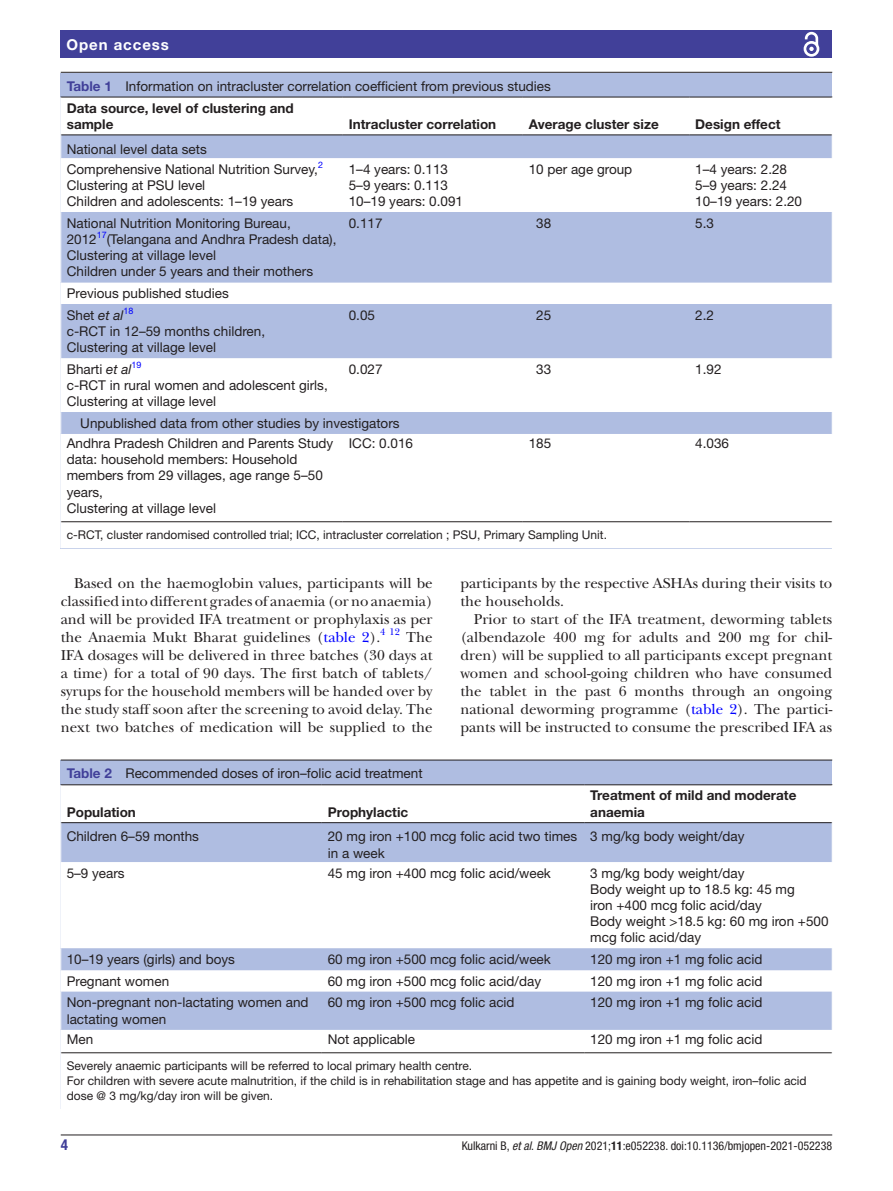
<style>
.page{position:relative;width:893px;height:1191px;background:#fff}
.page>*{position:absolute;margin:0;border:0;box-sizing:border-box;transform-origin:0 0}
.t1{font:15px/18px "New Baskerville";color:#231f20;text-align:justify}
.t2{font:700 15px "Helvetica Neue LT Std";letter-spacing:.065em;color:#fff}
.t3{font:700 condensed 15px "Helvetica Neue LT Std";color:#414099}
.t4{font:13.5px/16.2px "Helvetica Neue LT Std";color:#231f20}
.t5{font:700 13.5px/16.2px "Helvetica Neue LT Std";color:#231f20}
.t6{font:12px/15px "Helvetica Neue LT Std";color:#231f20}
.t7{font:condensed 12px "Helvetica Neue LT Std";color:#231f20}
.t8{font:9.9px "New Baskerville";color:#00f}
.t9{font:9px "Helvetica Neue LT Std";color:#00f}
.s1{font-weight:700;color:#414099}
.s2{font-weight:700}
.s3{font-style:italic}
.s4{color:#00f}
</style>
<div class="page">
<hr style="left:61px;top:1134px;width:771px;height:1px;background:#231f20">
<div style="left:61px;top:31px;width:771px;height:27px;background:#414099"></div>
<svg style="left:803px;top:31px;width:17px;height:26px"></svg>
<div style="left:61px;top:760px;width:771px;height:349px;background:#afbde1"></div>
<hr style="left:61px;top:759px;width:771px;height:1px;background:#231f20">
<div style="left:61px;top:785px;width:771px;height:324px;background:#fff"></div>
<svg style="left:61px;top:823px;width:771px;height:206px;fill:#fff"></svg>
<hr style="left:61px;top:784px;width:261px;height:1px;background:#231f20">
<hr style="left:61px;top:822px;width:261px;height:1px;background:#231f20">
<hr style="left:322px;top:784px;width:262px;height:1px;background:#231f20">
<hr style="left:322px;top:822px;width:262px;height:1px;background:#231f20">
<hr style="left:584px;top:784px;width:248px;height:1px;background:#231f20">
<hr style="left:584px;top:822px;width:248px;height:1px;background:#231f20">
<hr style="left:322px;top:1052px;width:262px;height:1px;background:#231f20">
<hr style="left:584px;top:1052px;width:248px;height:1px;background:#231f20">
<hr style="left:61px;top:1052px;width:261px;height:1px;background:#231f20">
<svg style="left:60px;top:948px;width:1px;height:43px"></svg>
<svg style="left:60px;top:1029px;width:1px;height:23px"></svg>
<hr style="left:67px;top:1069px;width:765px;height:2px;background:#fff">
<hr style="left:67px;top:1099px;width:765px;height:2px;background:#fff">
<div style="left:61px;top:73px;width:771px;height:475px;background:#afbde1"></div>
<hr style="left:61px;top:72px;width:771px;height:1px;background:#231f20">
<div style="left:61px;top:98px;width:771px;height:450px;background:#fff"></div>
<svg style="left:61px;top:135px;width:771px;height:299px"></svg>
<hr style="left:61px;top:97px;width:282px;height:1px;background:#231f20">
<hr style="left:61px;top:134px;width:282px;height:1px;background:#231f20">
<hr style="left:343px;top:97px;width:180px;height:1px;background:#231f20">
<hr style="left:343px;top:134px;width:180px;height:1px;background:#231f20">
<hr style="left:523px;top:97px;width:166px;height:1px;background:#231f20">
<hr style="left:523px;top:134px;width:166px;height:1px;background:#231f20">
<hr style="left:689px;top:97px;width:143px;height:1px;background:#231f20">
<hr style="left:689px;top:134px;width:143px;height:1px;background:#231f20">
<hr style="left:343px;top:521px;width:180px;height:1px;background:#231f20">
<hr style="left:523px;top:521px;width:166px;height:1px;background:#231f20">
<hr style="left:689px;top:521px;width:143px;height:1px;background:#231f20">
<hr style="left:61px;top:521px;width:282px;height:1px;background:#231f20">
<svg style="left:60px;top:135px;width:1px;height:23px"></svg>
<svg style="left:60px;top:282px;width:1px;height:22px"></svg>
<svg style="left:60px;top:412px;width:1px;height:22px"></svg>
<svg style="left:60px;top:522px;width:1px;height:26px"></svg>
<hr style="left:67px;top:538px;width:765px;height:2px;background:#fff">
<p class="t2" style="left:66px;top:35px;width:104px">Open access</p>
<p class="t4" style="left:67px;top:75px;width:486px;line-height:22px"><span class="s1">Table 1</span> Information on intracluster correlation coefficient from previous studies<br><span class="s2">Data source, level of clustering and</span></p>
<p class="t5" style="left:67px;top:116px;width:48px">sample</p>
<p class="t5" style="left:349px;top:116px;width:149px">Intracluster correlation</p>
<p class="t5" style="left:529px;top:116px;width:132px">Average cluster size</p>
<p class="t5" style="left:695px;top:116px;width:87px">Design effect</p>
<p class="t4" style="left:67px;top:138px;width:253px;line-height:20.1px">National level data sets<br>Comprehensive National Nutrition Survey,</p>
<p class="t9" style="left:318px;top:159px;width:6px">2</p>
<p class="t4" style="left:349px;top:161px;width:116px">1–4 years: 0.113<br>5–9 years: 0.113<br>10–19 years: 0.091</p>
<p class="t4" style="left:529px;top:161px;width:105px">10 per age group</p>
<p class="t4" style="left:695px;top:161px;width:108px">1–4 years: 2.28<br>5–9 years: 2.24<br>10–19 years: 2.20</p>
<p class="t4" style="left:67px;top:177px;width:228px">Clustering at PSU level<br>Children and adolescents: 1–19 years</p>
<p class="t4" style="left:67px;top:215px;width:226px">National Nutrition Monitoring Bureau,<br>2012</p>
<p class="t9" style="left:97px;top:229px;width:11px">17</p>
<p class="t4" style="left:67px;top:231px;width:271px;text-indent:40px">(Telangana and Andhra Pradesh data),<br>Clustering at village level<br>Children under 5 years and their mothers</p>
<p class="t4" style="left:67px;top:282px;width:164px;line-height:21.6px">Previous published studies<br>Shet <span class="s3">et al</span></p>
<p class="t9" style="left:124px;top:305px;width:11px">18</p>
<p class="t4" style="left:67px;top:323px;width:200px">c-RCT in 12–59 months children,<br>Clustering at village level</p>
<p class="t4" style="left:67px;top:361px;width:66px">Bharti <span class="s3">et al</span></p>
<p class="t9" style="left:132px;top:359px;width:11px">19</p>
<p class="t4" style="left:67px;top:377px;width:263px">c-RCT in rural women and adolescent girls,<br>Clustering at village level</p>
<p class="t4" style="left:349px;top:215px;width:35px">0.117</p>
<p class="t4" style="left:536px;top:215px;width:17px">38</p>
<p class="t4" style="left:695px;top:215px;width:20px">5.3</p>
<p class="t4" style="left:349px;top:306px;width:28px">0.05</p>
<p class="t4" style="left:536px;top:306px;width:17px">25</p>
<p class="t4" style="left:695px;top:306px;width:20px">2.2</p>
<p class="t4" style="left:349px;top:361px;width:35px">0.027</p>
<p class="t4" style="left:536px;top:361px;width:17px">33</p>
<p class="t4" style="left:695px;top:361px;width:28px">1.92</p>
<p class="t4" style="left:67px;top:413px;width:334px;line-height:20.1px;text-indent:14px">Unpublished data from other studies by investigators<br>Andhra Pradesh Children and Parents Study</p>
<p class="t4" style="left:67px;top:451px;width:258px">data: household members: Household members from 29 villages, age range 5–50 years,<br>Clustering at village level</p>
<p class="t4" style="left:349px;top:435px;width:66px">ICC: 0.016</p>
<p class="t4" style="left:529px;top:435px;width:24px">185</p>
<p class="t4" style="left:695px;top:435px;width:35px">4.036</p>
<p class="t6" style="left:67px;top:527px;width:542px">c-RCT, cluster randomised controlled trial; ICC, intracluster correlation ; PSU, Primary Sampling Unit.</p>
<p class="t1" style="left:61px;top:574px;width:373px;text-indent:14px">Based on the haemoglobin values, participants will be classified into different grades of anaemia (or no anaemia) and will be provided IFA treatment or prophylaxis as per the Anaemia Mukt Bharat guidelines (<span class="s4">table 2</span>).</p>
<p class="t8" style="left:380px;top:626px;width:21px">4 12</p>
<p class="t1" style="left:61px;top:628px;width:373px;text-indent:345px">The IFA dosages will be delivered in three batches (30 days at a time) for a total of 90 days. The first batch of tablets/ syrups for the household members will be handed over by the study staff soon after the screening to avoid delay. The next two batches of medication will be supplied to the</p>
<p class="t4" style="left:67px;top:765px;width:357px"><span class="s1">Table 2</span> Recommended doses of iron–folic acid treatment</p>
<p class="t5" style="left:67px;top:803px;width:71px">Population</p>
<p class="t5" style="left:328px;top:803px;width:82px">Prophylactic</p>
<p class="t1" style="left:460px;top:574px;width:373px">participants by the respective ASHAs during their visits to the households.</p>
<p class="t1" style="left:460px;top:610px;width:373px;text-indent:14px">Prior to start of the IFA treatment, deworming tablets (albendazole 400 mg for adults and 200 mg for chil&shy;dren) will be supplied to all participants except pregnant women and school-going children who have consumed the tablet in the past 6 months through an ongoing national deworming programme (<span class="s4">table 2</span>). The partici&shy;pants will be instructed to consume the prescribed IFA as</p>
<p class="t5" style="left:590px;top:787px;width:208px">Treatment of mild and moderate anaemia</p>
<p class="t4" style="left:67px;top:828px;width:134px">Children 6–59 months</p>
<p class="t4" style="left:328px;top:828px;width:251px">20 mg iron +100 mcg folic acid two times in a week</p>
<p class="t4" style="left:590px;top:828px;width:156px">3 mg/kg body weight/day</p>
<p class="t4" style="left:67px;top:864px;width:60px">5–9 years</p>
<p class="t4" style="left:328px;top:864px;width:225px">45 mg iron +400 mcg folic acid/week</p>
<p class="t4" style="left:590px;top:864px;width:240px">3 mg/kg body weight/day<br>Body weight up to 18.5 kg: 45 mg<br>iron +400 mcg folic acid/day<br>Body weight &gt;18.5 kg: 60 mg iron +500 mcg folic acid/day</p>
<p class="t4" style="left:67px;top:951px;width:170px">10–19 years (girls) and boys</p>
<p class="t4" style="left:328px;top:951px;width:225px">60 mg iron +500 mcg folic acid/week</p>
<p class="t4" style="left:590px;top:951px;width:174px">120 mg iron +1 mg folic acid</p>
<p class="t4" style="left:67px;top:972px;width:104px">Pregnant women</p>
<p class="t4" style="left:328px;top:972px;width:215px">60 mg iron +500 mcg folic acid/day</p>
<p class="t4" style="left:590px;top:972px;width:174px">120 mg iron +1 mg folic acid</p>
<p class="t4" style="left:67px;top:994px;width:243px">Non-pregnant non-lactating women and lactating women</p>
<p class="t4" style="left:328px;top:994px;width:188px">60 mg iron +500 mcg folic acid</p>
<p class="t4" style="left:590px;top:994px;width:174px">120 mg iron +1 mg folic acid</p>
<p class="t4" style="left:67px;top:1030px;width:28px">Men</p>
<p class="t4" style="left:328px;top:1030px;width:89px">Not applicable</p>
<p class="t4" style="left:590px;top:1030px;width:174px">120 mg iron +1 mg folic acid</p>
<p class="t6" style="left:67px;top:1058px;width:741px">Severely anaemic participants will be referred to local primary health centre.<br>For children with severe acute malnutrition, if the child is in rehabilitation stage and has appetite and is gaining body weight, iron–folic acid dose @ 3 mg/kg/day iron will be given.</p>
<p class="t3" style="left:61px;top:1135px;width:9px">4</p>
<p class="t7" style="left:462px;top:1138px;width:372px">Kulkarni B, <span class="s3">et al</span>. <span class="s3">BMJ Open</span> 2021;<span class="s2">11</span>:e052238. doi:10.1136/bmjopen-2021-052238</p>
</div>
